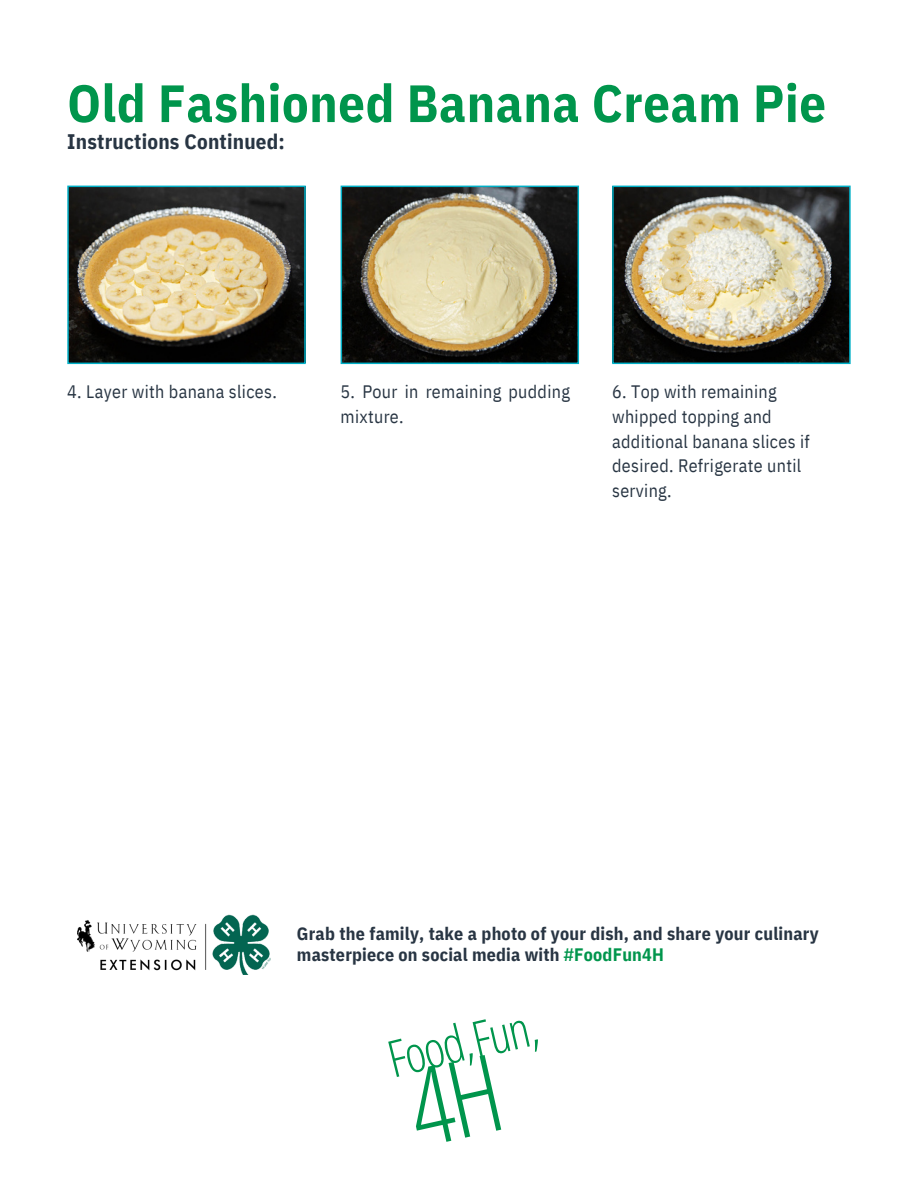
<style>
.page{position:relative;width:918px;height:1188px;background:#fff}
.page>*{position:absolute;margin:0;border:0;box-sizing:border-box;transform-origin:0 0}
.t1{font:700 52.5px "IBM Plex Sans Cond";letter-spacing:.01em;color:#00954c}
.t2{font:300 50.85px "Open Sans Condensed";color:#00954c}
.t3{font:700 21px "IBM Plex Sans Cond";letter-spacing:.01em;color:#283543}
.t4{font:18px/24.8px "IBM Plex Sans Cond";letter-spacing:.02em;color:#283543}
.t5{font:700 18px/21.3px "IBM Plex Sans Cond";letter-spacing:.01em;color:#283543}
.s1{color:#00954c}
</style>
<div class="page">
<img style="left:67px;top:186px;width:239px;height:178px">
<img style="left:612px;top:186px;width:239px;height:178px">
<svg style="left:341px;top:186px;width:238px;height:178px;background:#807c64"></svg>
<img style="left:77px;top:915px;width:194px;height:59px">
<h1 class="t1" style="left:67px;top:68px;width:760px">Old Fashioned Banana Cream Pie</h1>
<p class="t3" style="left:67px;top:128px;width:219px">Instructions Continued:</p>
<p class="t4" style="left:67px;top:379px;width:211px">4. Layer with banana slices.</p>
<p class="t4" style="left:341px;top:379px;width:231px">5. Pour in remaining pudding mixture.</p>
<p class="t4" style="left:612px;top:379px;width:199px">6. Top with remaining whipped topping and additional banana slices if desired. Refrigerate until serving.</p>
<p class="t5" style="left:297px;top:922px;width:523px">Grab the family, take a photo of your dish, and share your culinary masterpiece on social media with <span class="s1">#FoodFun4H</span></p>
<h2 class="t2" style="left:465px;top:1006px;width:68px;rotate:-13deg">Fun,</h2>
<h2 class="t2" style="left:380px;top:1025px;width:88px;rotate:-14deg">Food,</h2>
</div>
